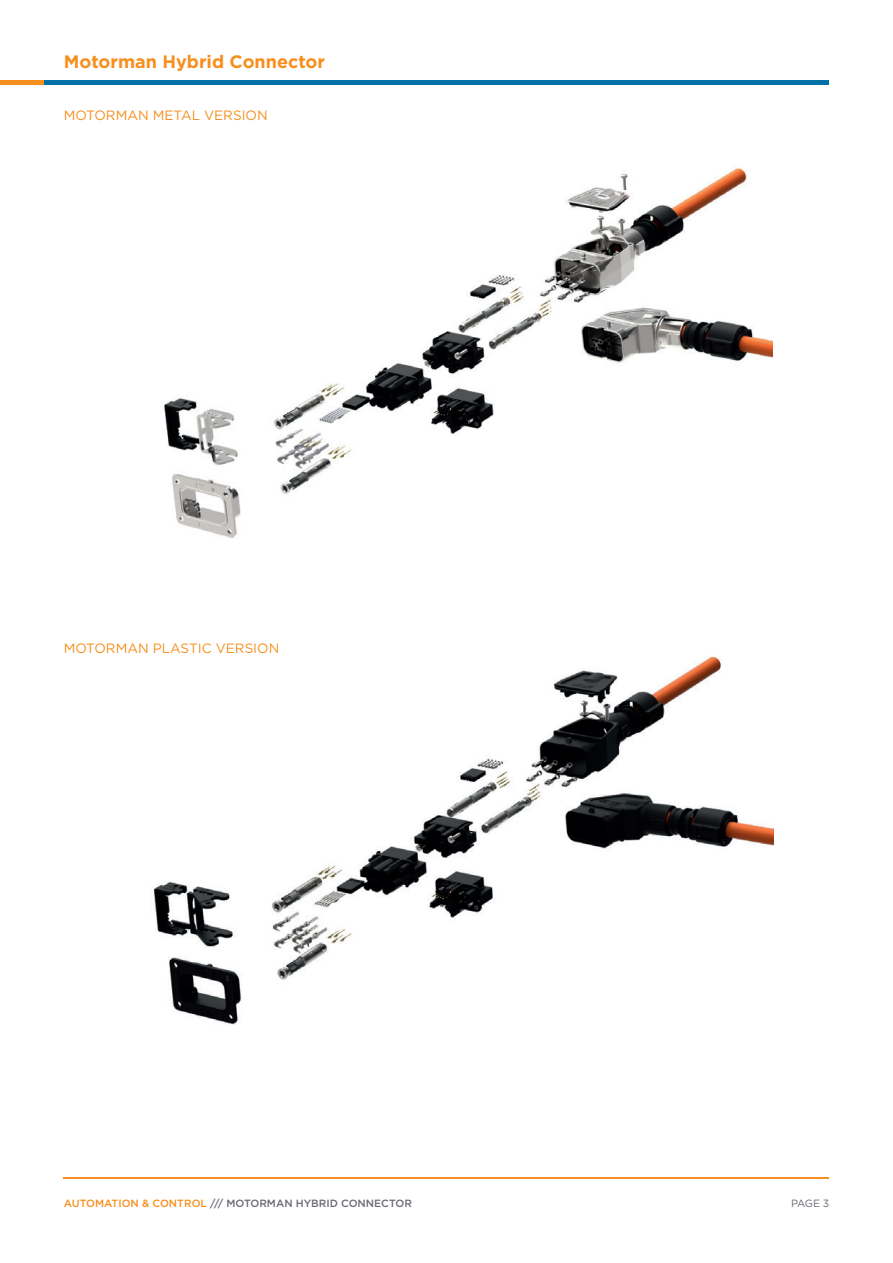
<style>
.page{position:relative;width:893px;height:1263px;background:#fff}
.page>*{position:absolute;margin:0;border:0;box-sizing:border-box;transform-origin:0 0}
.t1{font:700 18px "Gotham";color:#f68f1e}
.t2{font:13.5px "Gotham";color:#f68f1e}
.t3{font:500 10.5px "Gotham";color:#696b73}
.t4{font:10.5px "Gotham";color:#696b73}
.s1{color:#f68f1e}
</style>
<div class="page">
<img style="left:163px;top:168px;width:609px;height:370px">
<img style="left:153px;top:656px;width:621px;height:369px">
<hr style="left:64px;top:1177px;width:765px;height:1px;background:#f68f1e">
<hr style="left:0;top:81px;width:45px;height:4px;background:#f68f1e">
<hr style="left:44px;top:81px;width:785px;height:4px;background:#0071a7">
<h1 class="t1" style="left:64px;top:50px;width:263px">Motorman Hybrid Connector</h1>
<p class="t2" style="left:64px;top:106px;width:205px">MOTORMAN METAL VERSION</p>
<p class="t2" style="left:64px;top:640px;width:217px">MOTORMAN PLASTIC VERSION</p>
<p class="t3" style="left:64px;top:1196px;width:350px"><span class="s1">AUTOMATION &amp; CONTROL</span> /// MOTORMAN HYBRID CONNECTOR</p>
<p class="t4" style="left:791px;top:1197px;width:39px">PAGE 3</p>
</div>
